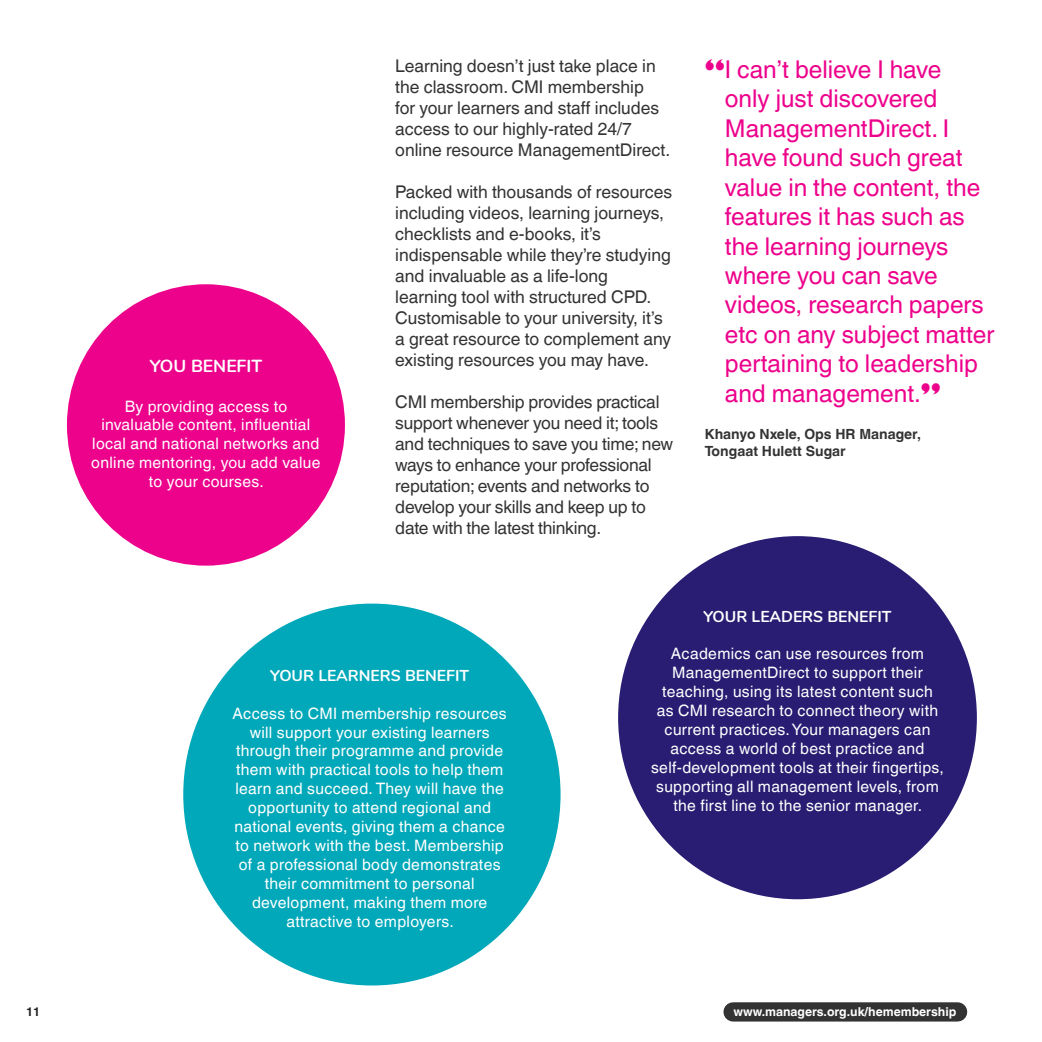
<style>
.page{position:relative;width:1042px;height:1042px;background:#fff}
.page>*{position:absolute;margin:0;border:0;box-sizing:border-box;transform-origin:0 0}
.Quote_Magenta{font:24.5px/29.4px "Helvetica World";color:#ed028c}
.Body_Text_10_12{font:17.5px/21px "Helvetica World";color:#323332}
.Body_Text_10_12-2{font:700 17.5px "Nunito";color:#fff}
.Body_Text_10_12-3{font:15.75px/18.9px "Helvetica World";letter-spacing:.02em;color:#fff;text-align:center}
.Heading_1{font:15.75px/18.9px "Helvetica World";letter-spacing:.02em;color:#fff;text-align:center}
.Body_Text_10_12-4{font:700 15.75px "Nunito";color:#fff}
.Name_Bold_8pt{font:700 14px/16.8px "Helvetica World";color:#323332}
.Heading_1-2{font:700 12.25px "Helvetica World";color:#fff}
.t1{font:700 12.25px "Helvetica World";color:#231f20}
.s1{font-family:"Gill Sans";font-weight:800}
</style>
<div class="page">
<div style="left:67px;top:284px;width:278px;height:282px;background:#ed028c;border-radius:50%"></div>
<div style="left:183px;top:603px;width:377px;height:382px;background:#00a8b9;border-radius:50%"></div>
<div style="left:733px;top:1002px;width:224px;height:19px;background:#323332"></div>
<div style="left:618px;top:536px;width:359px;height:363px;background:#281d72;border-radius:50%"></div>
<p class="t1" style="left:26px;top:1004px;width:16px">11</p>
<p class="Body_Text_10_12-2" style="left:150px;top:353px;width:114px">YOU BENEFIT</p>
<p class="Body_Text_10_12-3" style="left:91px;top:397px;width:231px">By providing access to invaluable content, influential local and national networks and online mentoring, you add value to your courses.</p>
<p class="Body_Text_10_12" style="left:395px;top:56px;width:276px">Learning doesn’t just take place in the classroom. CMI membership<br>for your learners and staff includes access to our highly-rated 24/7 online resource ManagementDirect.</p>
<p class="Body_Text_10_12" style="left:395px;top:182px;width:278px">Packed with thousands of resources including videos, learning journeys, checklists and e-books, it’s indispensable while they’re studying and invaluable as a life-long learning tool with structured CPD.<br>Customisable to your university, it’s a great resource to complement any existing resources you may have.</p>
<p class="Body_Text_10_12" style="left:395px;top:392px;width:279px">CMI membership provides practical support whenever you need it; tools and techniques to save you time; new ways to enhance your professional reputation; events and networks to develop your skills and keep up to date with the latest thinking.</p>
<p class="Quote_Magenta" style="left:725px;top:55px;width:271px;text-indent:-20px"><span class="s1">“</span>I can’t believe I have<br>only just discovered<br>ManagementDirect. I have found such great value in the content, the features it has such as the learning journeys where you can save videos, research papers etc on any subject matter pertaining to leadership and management.<span class="s1">”</span></p>
<p class="Name_Bold_8pt" style="left:705px;top:426px;width:218px">Khanyo Nxele, Ops HR Manager,<br>Tongaat Hulett Sugar</p>
<p class="Body_Text_10_12-4" style="left:270px;top:664px;width:200px">YOUR LEARNERS BENEFIT</p>
<p class="Body_Text_10_12-3" style="left:233px;top:704px;width:275px">Access to CMI membership resources will support your existing learners through their programme and provide them with practical tools to help them learn and succeed. They will have the opportunity to attend regional and national events, giving them a chance to network with the best. Membership of a professional body demonstrates their commitment to personal development, making them more attractive to employers.</p>
<p class="Body_Text_10_12-4" style="left:703px;top:604px;width:190px">YOUR LEADERS BENEFIT</p>
<p class="Heading_1" style="left:651px;top:644px;width:294px">Academics can use resources from ManagementDirect to support their teaching, using its latest content such<br>as CMI research to connect theory with current practices. Your managers can access a world of best practice and self-development tools at their fingertips, supporting all management levels, from the first line to the senior manager.</p>
<p class="Heading_1-2" style="left:733px;top:1004px;width:224px">www.managers.org.uk/hemembership</p>
</div>
